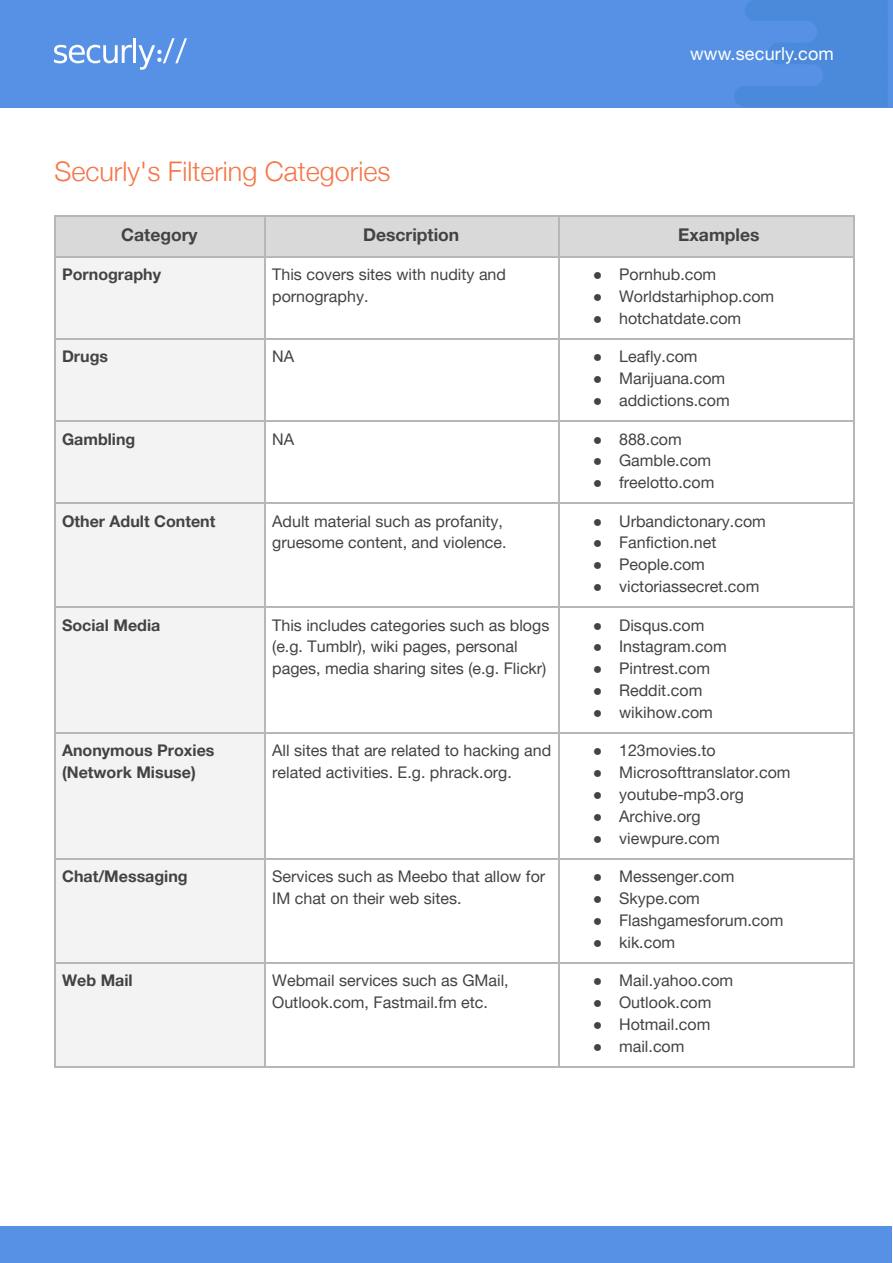
<style>
.page{position:relative;width:893px;height:1263px;background:#fff}
.page>*{position:absolute;margin:0;border:0;box-sizing:border-box;transform-origin:0 0}
.t1{font:300 27px "Helvetica Neue";color:#f57649}
.t2{font:18px "Helvetica Neue LT Pro";letter-spacing:.01em;color:#fff}
.t3{font:700 17.55px "Helvetica Neue";color:#434343}
.t4{font:16.05px/21.9px "Helvetica Neue";color:#434343}
.t5{font:700 16.05px/21.9px "Helvetica Neue";color:#434343}
.s1{font-family:"Arial"}
</style>
<div class="page">
<div style="left:54px;top:216px;width:211px;height:40px;background:#d9d9d9"></div>
<div style="left:265px;top:216px;width:294px;height:40px;background:#d9d9d9"></div>
<div style="left:559px;top:216px;width:294px;height:40px;background:#d9d9d9"></div>
<div style="left:54px;top:256px;width:211px;height:82px;background:#f3f3f3"></div>
<div style="left:54px;top:338px;width:211px;height:82px;background:#f3f3f3"></div>
<div style="left:54px;top:420px;width:211px;height:82px;background:#f3f3f3"></div>
<div style="left:54px;top:502px;width:211px;height:104px;background:#f3f3f3"></div>
<div style="left:54px;top:606px;width:211px;height:126px;background:#f3f3f3"></div>
<div style="left:54px;top:732px;width:211px;height:126px;background:#f3f3f3"></div>
<div style="left:54px;top:858px;width:211px;height:104px;background:#f3f3f3"></div>
<div style="left:54px;top:962px;width:211px;height:104px;background:#f3f3f3"></div>
<hr style="left:559px;top:1066px;width:295px;height:1px;background:#b7b7b7">
<hr style="left:853px;top:962px;width:1px;height:105px;background:#b7b7b7">
<hr style="left:265px;top:1066px;width:295px;height:1px;background:#b7b7b7">
<hr style="left:559px;top:962px;width:1px;height:105px;background:#b7b7b7">
<hr style="left:54px;top:1066px;width:212px;height:1px;background:#b7b7b7">
<hr style="left:54px;top:962px;width:2px;height:105px;background:#b7b7b7">
<hr style="left:265px;top:962px;width:1px;height:105px;background:#b7b7b7">
<hr style="left:559px;top:962px;width:295px;height:1px;background:#b7b7b7">
<hr style="left:853px;top:858px;width:1px;height:105px;background:#b7b7b7">
<hr style="left:265px;top:962px;width:295px;height:1px;background:#b7b7b7">
<hr style="left:559px;top:858px;width:1px;height:105px;background:#b7b7b7">
<hr style="left:54px;top:962px;width:212px;height:1px;background:#b7b7b7">
<hr style="left:54px;top:858px;width:2px;height:105px;background:#b7b7b7">
<hr style="left:265px;top:858px;width:1px;height:105px;background:#b7b7b7">
<hr style="left:559px;top:858px;width:295px;height:1px;background:#b7b7b7">
<hr style="left:853px;top:732px;width:1px;height:127px;background:#b7b7b7">
<hr style="left:265px;top:858px;width:295px;height:1px;background:#b7b7b7">
<hr style="left:559px;top:732px;width:1px;height:127px;background:#b7b7b7">
<hr style="left:54px;top:858px;width:212px;height:1px;background:#b7b7b7">
<hr style="left:54px;top:732px;width:2px;height:127px;background:#b7b7b7">
<hr style="left:265px;top:732px;width:1px;height:127px;background:#b7b7b7">
<hr style="left:559px;top:732px;width:295px;height:1px;background:#b7b7b7">
<hr style="left:853px;top:606px;width:1px;height:127px;background:#b7b7b7">
<hr style="left:265px;top:732px;width:295px;height:1px;background:#b7b7b7">
<hr style="left:559px;top:606px;width:1px;height:127px;background:#b7b7b7">
<hr style="left:54px;top:732px;width:212px;height:1px;background:#b7b7b7">
<hr style="left:54px;top:606px;width:2px;height:127px;background:#b7b7b7">
<hr style="left:265px;top:606px;width:1px;height:127px;background:#b7b7b7">
<hr style="left:559px;top:606px;width:295px;height:2px;background:#b7b7b7">
<hr style="left:853px;top:502px;width:1px;height:106px;background:#b7b7b7">
<hr style="left:265px;top:606px;width:295px;height:2px;background:#b7b7b7">
<hr style="left:559px;top:502px;width:1px;height:106px;background:#b7b7b7">
<hr style="left:54px;top:606px;width:212px;height:2px;background:#b7b7b7">
<hr style="left:54px;top:502px;width:2px;height:106px;background:#b7b7b7">
<hr style="left:265px;top:502px;width:1px;height:106px;background:#b7b7b7">
<hr style="left:559px;top:502px;width:295px;height:2px;background:#b7b7b7">
<hr style="left:853px;top:420px;width:1px;height:84px;background:#b7b7b7">
<hr style="left:265px;top:502px;width:295px;height:2px;background:#b7b7b7">
<hr style="left:559px;top:420px;width:1px;height:84px;background:#b7b7b7">
<hr style="left:54px;top:502px;width:212px;height:2px;background:#b7b7b7">
<hr style="left:54px;top:420px;width:2px;height:84px;background:#b7b7b7">
<hr style="left:265px;top:420px;width:1px;height:84px;background:#b7b7b7">
<hr style="left:559px;top:420px;width:295px;height:2px;background:#b7b7b7">
<hr style="left:853px;top:338px;width:1px;height:84px;background:#b7b7b7">
<hr style="left:265px;top:420px;width:295px;height:2px;background:#b7b7b7">
<hr style="left:559px;top:338px;width:1px;height:84px;background:#b7b7b7">
<hr style="left:54px;top:420px;width:212px;height:2px;background:#b7b7b7">
<hr style="left:54px;top:338px;width:2px;height:84px;background:#b7b7b7">
<hr style="left:265px;top:338px;width:1px;height:84px;background:#b7b7b7">
<hr style="left:559px;top:338px;width:295px;height:1px;background:#b7b7b7">
<hr style="left:853px;top:256px;width:1px;height:83px;background:#b7b7b7">
<hr style="left:265px;top:338px;width:295px;height:1px;background:#b7b7b7">
<hr style="left:559px;top:256px;width:1px;height:83px;background:#b7b7b7">
<hr style="left:54px;top:338px;width:212px;height:1px;background:#b7b7b7">
<hr style="left:54px;top:256px;width:2px;height:83px;background:#b7b7b7">
<hr style="left:265px;top:256px;width:1px;height:83px;background:#b7b7b7">
<hr style="left:559px;top:216px;width:295px;height:1px;background:#b7b7b7">
<hr style="left:559px;top:256px;width:295px;height:1px;background:#b7b7b7">
<hr style="left:853px;top:216px;width:1px;height:41px;background:#b7b7b7">
<hr style="left:265px;top:216px;width:295px;height:1px;background:#b7b7b7">
<hr style="left:265px;top:256px;width:295px;height:1px;background:#b7b7b7">
<hr style="left:559px;top:216px;width:1px;height:41px;background:#b7b7b7">
<hr style="left:54px;top:216px;width:212px;height:1px;background:#b7b7b7">
<hr style="left:54px;top:256px;width:212px;height:1px;background:#b7b7b7">
<hr style="left:54px;top:216px;width:2px;height:41px;background:#b7b7b7">
<hr style="left:265px;top:216px;width:1px;height:41px;background:#b7b7b7">
<div style="left:0;top:0;width:893px;height:108px;background:#5791e5"></div>
<svg style="left:54px;top:45px;width:78px;height:18px"></svg>
<hr style="left:133px;top:38px;width:3px;height:25px;background:#fff">
<svg style="left:138px;top:38px;width:49px;height:32px"></svg>
<svg style="left:735px;top:0;width:152px;height:107px"></svg>
<div style="left:616px;top:21px;width:201px;height:21px;background:#5791e5;border-radius:11px"></div>
<div style="left:614px;top:64px;width:209px;height:22px;background:#5791e5;border-radius:11px"></div>
<div style="left:0;top:1226px;width:892px;height:37px;background:#5791e5"></div>
<h1 class="t1" style="left:54px;top:150px;width:338px">Securly's Filtering Categories</h1>
<p class="t2" style="left:690px;top:43px;width:145px">www.securly.com</p>
<p class="t3" style="left:121px;top:224px;width:78px">Category</p>
<p class="t3" style="left:363px;top:224px;width:98px">Description</p>
<p class="t3" style="left:678px;top:224px;width:83px">Examples</p>
<p class="t5" style="left:62px;top:264px;width:100px">Pornography</p>
<p class="t4" style="left:272px;top:264px;width:235px">This covers sites with nudity and pornography.</p>
<p class="t4" style="left:593px;top:264px;width:125px"><span class="s1">●</span> Pornhub.com</p>
<p class="t4" style="left:593px;top:285px;width:183px"><span class="s1">●</span> Worldstarhiphop.com</p>
<p class="t4" style="left:593px;top:307px;width:150px"><span class="s1">●</span> hotchatdate.com</p>
<p class="t5" style="left:62px;top:346px;width:48px">Drugs</p>
<p class="t4" style="left:272px;top:346px;width:23px">NA</p>
<p class="t4" style="left:593px;top:346px;width:106px"><span class="s1">●</span> Leafly.com</p>
<p class="t4" style="left:593px;top:368px;width:134px"><span class="s1">●</span> Marijuana.com</p>
<p class="t4" style="left:593px;top:389px;width:138px"><span class="s1">●</span> addictions.com</p>
<p class="t5" style="left:62px;top:428px;width:75px">Gambling</p>
<p class="t4" style="left:272px;top:428px;width:23px">NA</p>
<p class="t4" style="left:593px;top:428px;width:90px"><span class="s1">●</span> 888.com</p>
<p class="t4" style="left:593px;top:450px;width:120px"><span class="s1">●</span> Gamble.com</p>
<p class="t4" style="left:593px;top:471px;width:123px"><span class="s1">●</span> freelotto.com</p>
<p class="t5" style="left:62px;top:510px;width:155px">Other Adult Content</p>
<p class="t4" style="left:272px;top:510px;width:236px">Adult material such as profanity, gruesome content, and violence.</p>
<p class="t4" style="left:593px;top:510px;width:175px"><span class="s1">●</span> Urbandictonary.com</p>
<p class="t4" style="left:593px;top:532px;width:125px"><span class="s1">●</span> Fanfiction.net</p>
<p class="t4" style="left:593px;top:554px;width:114px"><span class="s1">●</span> People.com</p>
<p class="t4" style="left:593px;top:575px;width:168px"><span class="s1">●</span> victoriassecret.com</p>
<p class="t5" style="left:62px;top:614px;width:100px">Social Media</p>
<p class="t4" style="left:272px;top:614px;width:279px">This includes categories such as blogs (e.g. Tumblr), wiki pages, personal pages, media sharing sites (e.g. Flickr)</p>
<p class="t4" style="left:593px;top:614px;width:113px"><span class="s1">●</span> Disqus.com</p>
<p class="t4" style="left:593px;top:636px;width:135px"><span class="s1">●</span> Instagram.com</p>
<p class="t4" style="left:593px;top:657px;width:119px"><span class="s1">●</span> Pintrest.com</p>
<p class="t4" style="left:593px;top:679px;width:111px"><span class="s1">●</span> Reddit.com</p>
<p class="t4" style="left:593px;top:701px;width:122px"><span class="s1">●</span> wikihow.com</p>
<p class="t5" style="left:62px;top:740px;width:154px">Anonymous Proxies (Network Misuse)</p>
<p class="t4" style="left:272px;top:740px;width:281px">All sites that are related to hacking and related activities. E.g. phrack.org.</p>
<p class="t4" style="left:593px;top:740px;width:124px"><span class="s1">●</span> 123movies.to</p>
<p class="t4" style="left:593px;top:761px;width:199px"><span class="s1">●</span> Microsofttranslator.com</p>
<p class="t4" style="left:593px;top:783px;width:153px"><span class="s1">●</span> youtube-mp3.org</p>
<p class="t4" style="left:593px;top:805px;width:109px"><span class="s1">●</span> Archive.org</p>
<p class="t4" style="left:593px;top:827px;width:128px"><span class="s1">●</span> viewpure.com</p>
<p class="t5" style="left:62px;top:865px;width:127px">Chat/Messaging</p>
<p class="t4" style="left:272px;top:865px;width:274px">Services such as Meebo that allow for<br>IM chat on their web sites.</p>
<p class="t4" style="left:593px;top:865px;width:143px"><span class="s1">●</span> Messenger.com</p>
<p class="t4" style="left:593px;top:887px;width:109px"><span class="s1">●</span> Skype.com</p>
<p class="t4" style="left:593px;top:909px;width:192px"><span class="s1">●</span> Flashgamesforum.com</p>
<p class="t4" style="left:593px;top:931px;width:84px"><span class="s1">●</span> kik.com</p>
<p class="t5" style="left:62px;top:969px;width:72px">Web Mail</p>
<p class="t4" style="left:272px;top:969px;width:238px">Webmail services such as GMail,<br>Outlook.com, Fastmail.fm etc.</p>
<p class="t4" style="left:593px;top:969px;width:142px"><span class="s1">●</span> Mail.yahoo.com</p>
<p class="t4" style="left:593px;top:991px;width:120px"><span class="s1">●</span> Outlook.com</p>
<p class="t4" style="left:593px;top:1013px;width:119px"><span class="s1">●</span> Hotmail.com</p>
<p class="t4" style="left:593px;top:1035px;width:93px"><span class="s1">●</span> mail.com</p>
</div>
